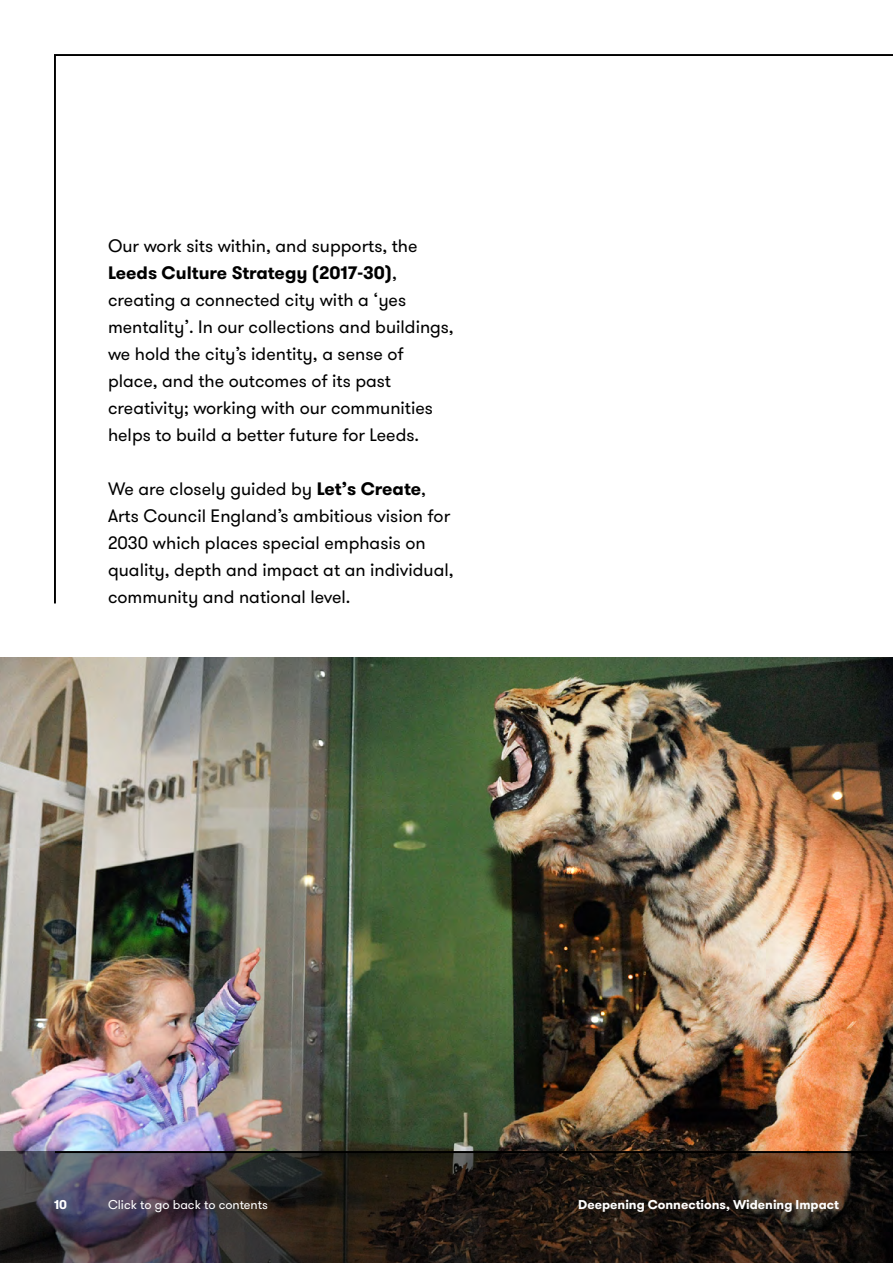
<style>
.page{position:relative;width:893px;height:1263px;background:#fff}
.page>*{position:absolute;margin:0;border:0;box-sizing:border-box;transform-origin:0 0}
.t1{font:18px/27px "GT Walsheim";color:#000}
.t2{font:700 12.75px "GT Walsheim";color:#fff}
.t3{font:12.75px "GT Walsheim";color:#fff}
.s1{font-weight:700}
</style>
<div class="page">
<img style="left:0;top:657px;width:54px;height:494px">
<svg style="left:0;top:1151px;width:892px;height:112px;background:#2f2523"></svg>
<hr style="left:892px;top:0;width:1px;height:1263px;background:#0b978b">
<img style="left:54px;top:54px;width:839px;height:1099px">
<p class="t1" style="left:108px;top:233px;width:347px">Our work sits within, and supports, the <span class="s1">Leeds Culture Strategy (2017-30)</span>, creating a connected city with a ‘yes mentality’. In our collections and buildings, we hold the city’s identity, a sense of place, and the outcomes of its past creativity; working with our communities helps to build a better future for Leeds.</p>
<p class="t1" style="left:108px;top:476px;width:347px">We are closely guided by <span class="s1">Let’s Create</span>, Arts Council England’s ambitious vision for 2030 which places special emphasis on quality, depth and impact at an individual, community and national level.</p>
<p class="t2" style="left:54px;top:1196px;width:15px">10</p>
<p class="t3" style="left:108px;top:1196px;width:161px">Click to go back to contents</p>
<p class="t2" style="left:578px;top:1196px;width:262px">Deepening Connections, Widening Impact</p>
</div>
